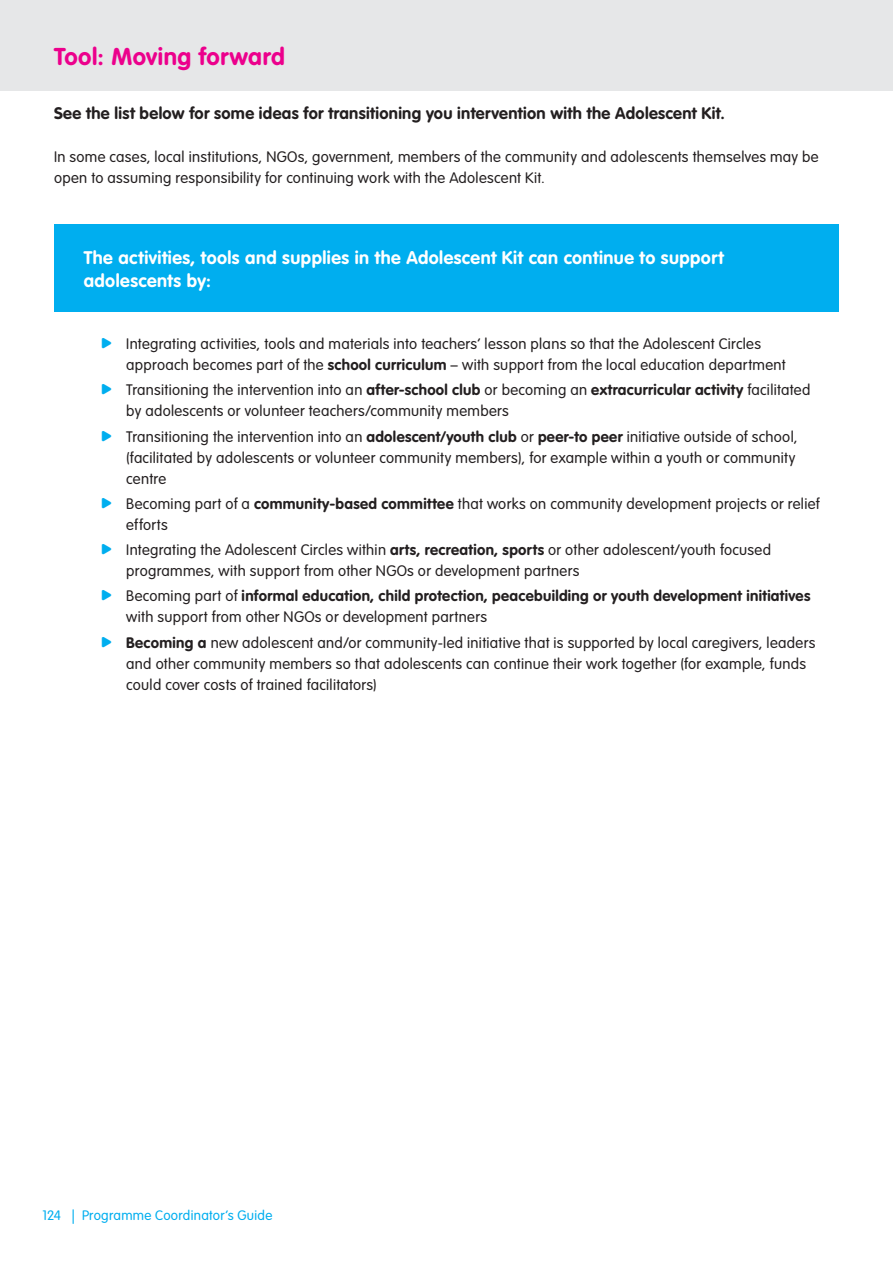
<style>
.page{position:relative;width:893px;height:1263px;background:#fff}
.page>*{position:absolute;margin:0;border:0;box-sizing:border-box;transform-origin:0 0}
.t1{font:700 24px "VAG Rounded Std";letter-spacing:.02em;color:#ec008c}
.t2{font:700 18px/22.5px "VAG Rounded Std";letter-spacing:.025em;color:#fff}
.t3{font:700 16.5px "VAG Rounded Std";letter-spacing:.02em;color:#231f20}
.t4{font:300 15px/21px "VAG Rounded Std";letter-spacing:.02em;color:#231f20}
.t5{font:700 15px/21px "VAG Rounded Std";letter-spacing:.02em;color:#231f20}
.t6{font:300 13.5px "VAG Rounded Std";letter-spacing:.025em;color:#00aeef}
.s1{color:#00aeef}
.s2{font-weight:700}
.s3{font-weight:300}
</style>
<div class="page">
<div style="left:0;top:0;width:893px;height:91px;background:#e6e7e8"></div>
<div style="left:54px;top:225px;width:785px;height:87px;background:#00aeef"></div>
<h1 class="t1" style="left:54px;top:43px;width:232px">Tool: Moving forward</h1>
<p class="t3" style="left:54px;top:104px;width:672px">See the list below for some ideas for transitioning you intervention with the Adolescent Kit.</p>
<p class="t4" style="left:54px;top:146px;width:766px">In some cases, local institutions, NGOs, government, members of the community and adolescents themselves may be open to assuming responsibility for continuing work with the Adolescent Kit.</p>
<p class="t2" style="left:84px;top:247px;width:641px">The activities, tools and supplies in the Adolescent Kit can continue to support adolescents by:</p>
<p class="t4" style="left:126px;top:334px;width:661px;text-indent:-26px"><span class="s1">•</span> Integrating activities, tools and materials into teachers’ lesson plans so that the Adolescent Circles approach becomes part of the <span class="s2">school curriculum</span> – with support from the local education department</p>
<p class="t4" style="left:126px;top:380px;width:686px;text-indent:-26px"><span class="s1">•</span> Transitioning the intervention into an <span class="s2">after-school club</span> or becoming an <span class="s2">extracurricular activity</span> facilitated by adolescents or volunteer teachers/community members</p>
<p class="t4" style="left:126px;top:426px;width:673px;text-indent:-25px"><span class="s1">•</span> Transitioning the intervention into an <span class="s2">adolescent/youth club</span> or <span class="s2">peer-to peer</span> initiative outside of school, (facilitated by adolescents or volunteer community members), for example within a youth or community centre</p>
<p class="t4" style="left:126px;top:494px;width:695px;text-indent:-26px"><span class="s1">•</span> Becoming part of a <span class="s2">community-based committee</span> that works on community development projects or relief efforts</p>
<p class="t4" style="left:126px;top:540px;width:646px;text-indent:-26px"><span class="s1">•</span> Integrating the Adolescent Circles within <span class="s2">arts, recreation, sports</span> or other adolescent/youth focused programmes, with support from other NGOs or development partners</p>
<p class="t5" style="left:126px;top:586px;width:686px;text-indent:-26px"><span class="s1">•</span> <span class="s3">Becoming part of</span> informal education, child protection, peacebuilding or youth development initiatives <span class="s3">with support from other NGOs or development partners</span></p>
<p class="t4" style="left:126px;top:632px;width:691px;text-indent:-26px"><span class="s1">•</span> <span class="s2">Becoming a</span> new adolescent and/or community-led initiative that is supported by local caregivers, leaders and other community members so that adolescents can continue their work together (for example, funds could cover costs of trained facilitators)</p>
<p class="t6" style="left:43px;top:1208px;width:231px">124 | Programme Coordinator’s Guide</p>
</div>
